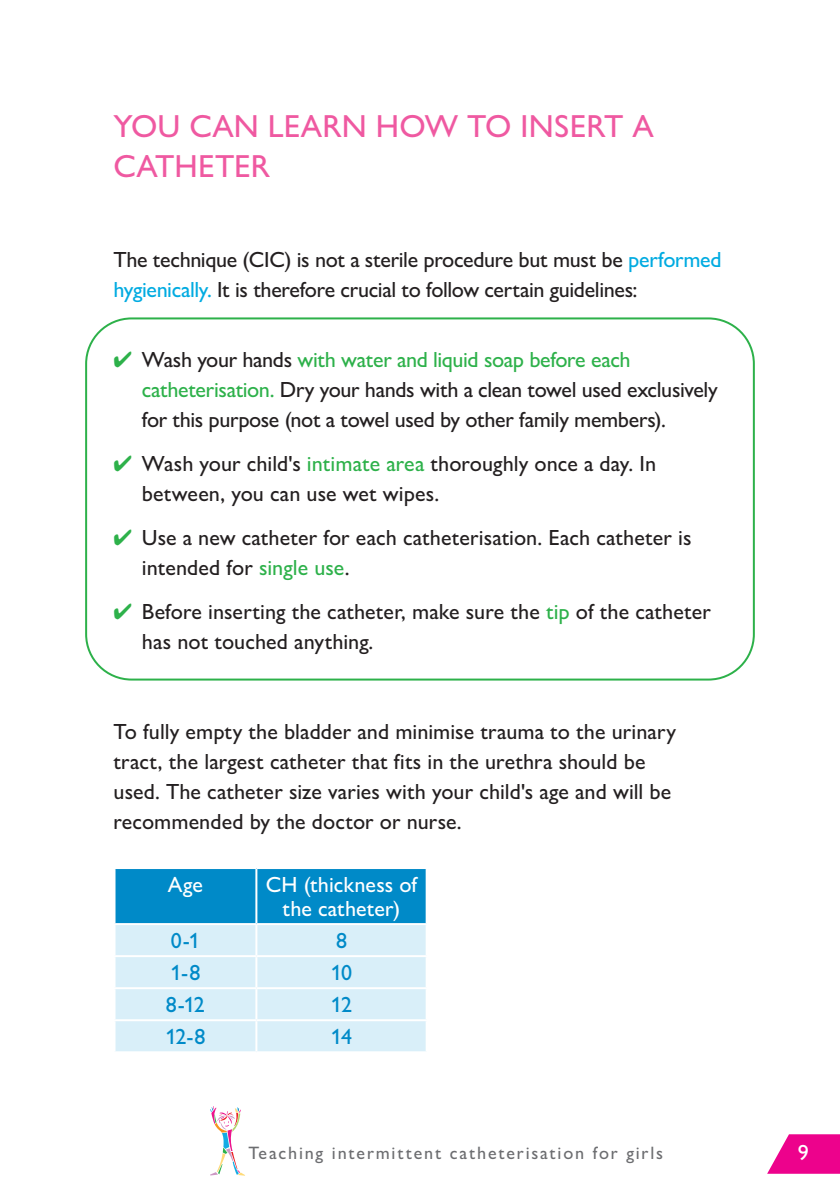
<style>
.page{position:relative;width:840px;height:1191px;background:#fff}
.page>*{position:absolute;margin:0;border:0;box-sizing:border-box;transform-origin:0 0}
.t1{font:500 32px/40px "Gill Sans Nova";letter-spacing:.005em;color:#ef59a1}
.t2{font:500 22px/30px "Gill Sans Nova";color:#231f20}
.t3{font:500 22px/24px "Gill Sans Nova";letter-spacing:.005em;color:#fff;text-align:center}
.t4{font:500 22px "Gill Sans Nova";letter-spacing:-.04em;color:#008ac8}
.t5{font:500 18px "Gill Sans Nova";letter-spacing:.1em;color:#6c6d70}
.s1{color:#00abe1}
.s2{color:#2db14a}
</style>
<div class="page">
<svg style="left:767px;top:1134px;width:72px;height:39px"></svg>
<svg style="left:210px;top:1106px;width:35px;height:69px"></svg>
<svg style="left:115px;top:869px;width:310px;height:182px;background:#96cfe9"></svg>
<hr style="left:255px;top:869px;width:2px;height:54px;background:#fff">
<hr style="left:113px;top:923px;width:143px;height:2px;background:#fff">
<hr style="left:256px;top:923px;width:171px;height:2px;background:#fff">
<hr style="left:255px;top:925px;width:2px;height:30px;background:#fff">
<hr style="left:113px;top:955px;width:143px;height:2px;background:#fff">
<hr style="left:256px;top:955px;width:171px;height:2px;background:#fff">
<hr style="left:255px;top:957px;width:2px;height:30px;background:#fff">
<hr style="left:113px;top:987px;width:143px;height:2px;background:#fff">
<hr style="left:256px;top:987px;width:171px;height:2px;background:#fff">
<hr style="left:255px;top:989px;width:2px;height:30px;background:#fff">
<hr style="left:113px;top:1019px;width:143px;height:2px;background:#fff">
<hr style="left:256px;top:1019px;width:171px;height:2px;background:#fff">
<hr style="left:255px;top:1021px;width:2px;height:30px;background:#fff">
<div style="left:85px;top:317px;width:669px;height:363px;border:2px solid #2db14a;border-radius:45px"></div>
<h1 class="t1" style="left:113px;top:106px;width:541px">YOU CAN LEARN HOW TO INSERT A<br>CATHETER</h1>
<p class="t2" style="left:113px;top:244px;width:609px">The technique (CIC) is not a sterile procedure but must be <span class="s1">performed hygienically.</span> It is therefore crucial to follow certain guidelines:</p>
<p class="t2" style="left:142px;top:344px;width:577px;text-indent:-28px"><span class="s2">✔</span> Wash your hands <span class="s2">with water and liquid soap before each catheterisation.</span> Dry your hands with a clean towel used exclusively for this purpose (not a towel used by other family members).</p>
<p class="t2" style="left:142px;top:448px;width:515px;text-indent:-28px"><span class="s2">✔</span> Wash your child's <span class="s2">intimate area</span> thoroughly once a day. In between, you can use wet wipes.</p>
<p class="t2" style="left:142px;top:522px;width:550px;text-indent:-28px"><span class="s2">✔</span> Use a new catheter for each catheterisation. Each catheter is intended for <span class="s2">single use</span>.</p>
<p class="t2" style="left:142px;top:596px;width:570px;text-indent:-28px"><span class="s2">✔</span> Before inserting the catheter, make sure the <span class="s2">tip</span> of the catheter has not touched anything.</p>
<p class="t2" style="left:113px;top:716px;width:563px">To fully empty the bladder and minimise trauma to the urinary tract, the largest catheter that fits in the urethra should be used. The catheter size varies with your child's age and will be recommended by the doctor or nurse.</p>
<p class="t3" style="left:168px;top:872px;width:37px">Age</p>
<p class="t3" style="left:265px;top:872px;width:153px">CH (thickness of the catheter)</p>
<p class="t4" style="left:171px;top:927px;width:30px">0-1</p>
<p class="t4" style="left:336px;top:927px;width:12px">8</p>
<p class="t4" style="left:170px;top:959px;width:31px">1-8</p>
<p class="t4" style="left:330px;top:959px;width:23px">10</p>
<p class="t4" style="left:166px;top:991px;width:41px">8-12</p>
<p class="t4" style="left:331px;top:991px;width:23px">12</p>
<p class="t4" style="left:165px;top:1023px;width:42px">12-8</p>
<p class="t4" style="left:331px;top:1023px;width:23px">14</p>
<p class="t5" style="left:248px;top:1141px;width:416px">Teaching intermittent catheterisation for girls</p>
<p class="t3" style="left:797px;top:1140px;width:12px">9</p>
</div>
